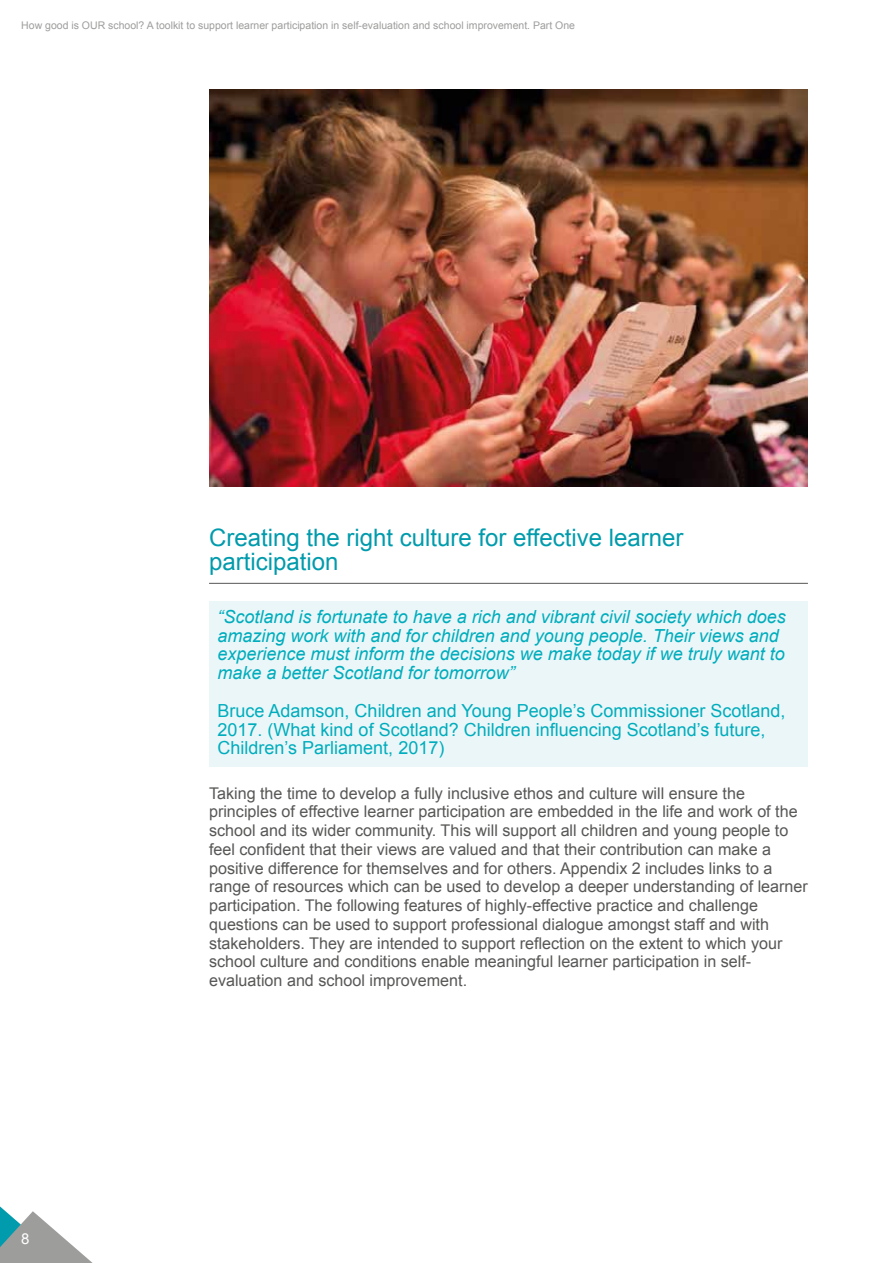
<style>
.page{position:relative;width:893px;height:1263px;background:#fff}
.page>*{position:absolute;margin:0;border:0;box-sizing:border-box;transform-origin:0 0}
.t1{font:24px/24px "Arial";color:#009bac}
.t2{font:italic 18px/18.8px "Arial";color:#00adbd}
.t3{font:18px/18.8px "Arial";color:#00adbd}
.t4{font:16.2px/18.8px "Arial";color:#575756}
.t5{font:15px "Arial";color:#fff}
.t6{font:10.5px "Arial";color:#9d9d9c}
</style>
<div class="page">
<svg style="left:0;top:1206px;width:93px;height:57px"></svg>
<hr style="left:209px;top:583px;width:599px;height:1px;background:#575756">
<div style="left:209px;top:601px;width:599px;height:165px;background:#ebf6f8"></div>
<img style="left:209px;top:89px;width:599px;height:397px">
<p class="t6" style="left:21px;top:18px;width:555px">How good is OUR school? A toolkit to support learner participation in self-evaluation and school improvement. Part One</p>
<p class="t5" style="left:21px;top:1229px;width:10px">8</p>
<h1 class="t1" style="left:209px;top:526px;width:476px">Creating the right culture for effective learner participation</h1>
<p class="t2" style="left:218px;top:607px;width:570px">“Scotland is fortunate to have a rich and vibrant civil society which does amazing work with and for children and young people. Their views and experience must inform the decisions we make today if we truly want to make a better Scotland for tomorrow”</p>
<p class="t3" style="left:218px;top:701px;width:569px">Bruce Adamson, Children and Young People’s Commissioner Scotland,<br>2017. (What kind of Scotland? Children influencing Scotland’s future,<br>Children’s Parliament, 2017)</p>
<p class="t4" style="left:209px;top:784px;width:600px">Taking the time to develop a fully inclusive ethos and culture will ensure the principles of effective learner participation are embedded in the life and work of the school and its wider community. This will support all children and young people to feel confident that their views are valued and that their contribution can make a positive difference for themselves and for others. Appendix 2 includes links to a range of resources which can be used to develop a deeper understanding of learner participation. The following features of highly-effective practice and challenge questions can be used to support professional dialogue amongst staff and with stakeholders. They are intended to support reflection on the extent to which your school culture and conditions enable meaningful learner participation in self&shy;evaluation and school improvement.</p>
</div>
